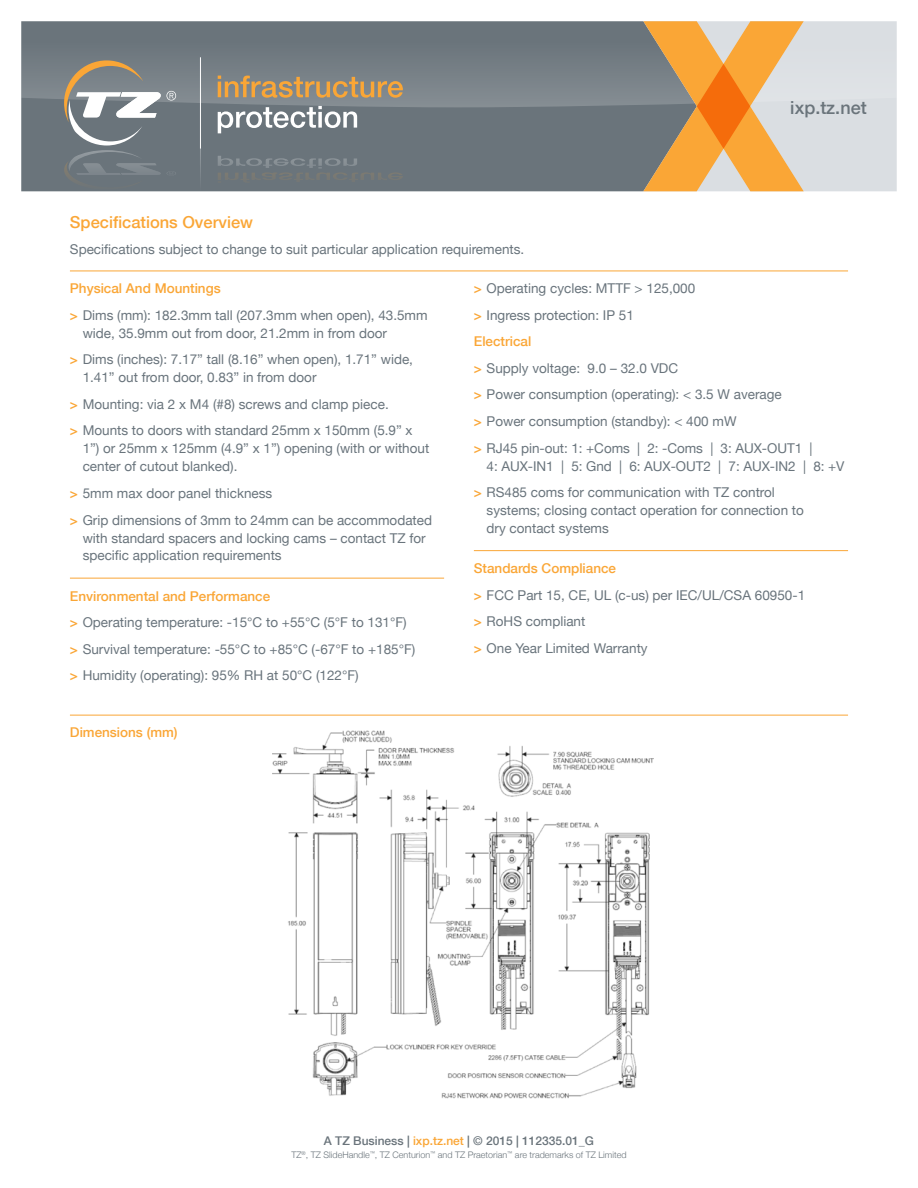
<style>
.page{position:relative;width:918px;height:1188px;background:#fff}
.page>*{position:absolute;margin:0;border:0;box-sizing:border-box;transform-origin:0 0}
.t1{font:500 18px "Helvetica Neue";color:#6a747b}
.t2{font:500 16.5px "Helvetica Neue";color:#faa636}
.t3{font:13.5px/18px "Helvetica Neue";color:#69747c}
.t4{font:500 13.5px "Helvetica Neue";color:#faa636}
.t5{font:500 12px "Helvetica Neue";color:#6a747b}
.t6{font:300 9px "Helvetica Neue";color:#6a747b}
.s1{font-weight:500;color:#faa636}
.s2{color:#faa636}
</style>
<div class="page">
<hr style="left:70px;top:271px;width:778px;height:1px;background:#faa636">
<img style="left:272px;top:730px;width:382px;height:369px">
<hr style="left:70px;top:578px;width:374px;height:1px;background:#faa636">
<hr style="left:474px;top:550px;width:374px;height:1px;background:#faa636">
<hr style="left:70px;top:715px;width:778px;height:1px;background:#faa636">
<div style="left:21px;top:107px;width:622px;height:84px;background:#6a747b"></div>
<svg style="left:21px;top:21px;width:622px;height:86px;background:#737c82"></svg>
<hr style="left:200px;top:57px;width:1px;height:92px;background:#fff">
<svg style="left:218px;top:76px;width:185px;height:22px;background:#a9906d"></svg>
<svg style="left:218px;top:106px;width:139px;height:27px"></svg>
<svg style="left:643px;top:21px;width:254px;height:170px;background:#dabc96"></svg>
<hr style="left:200px;top:149px;width:1px;height:42px;background:#fff">
<svg style="left:64px;top:60px;width:112px;height:130px;background:#868b8c"></svg>
<svg style="left:218px;top:156px;width:185px;height:27px;background:#6f777c"></svg>
<p class="t2" style="left:70px;top:209px;width:185px">Specifications Overview</p>
<p class="t3" style="left:70px;top:241px;width:456px">Specifications subject to change to suit particular application requirements.</p>
<p class="t1" style="left:790px;top:93px;width:78px">ixp.tz.net</p>
<p class="t4" style="left:70px;top:278px;width:152px">Physical And Mountings</p>
<p class="t3" style="left:83px;top:307px;width:346px;text-indent:-13px"><span class="s1">&gt;</span> Dims (mm): 182.3mm tall (207.3mm when open), 43.5mm wide, 35.9mm out from door, 21.2mm in from door</p>
<p class="t3" style="left:83px;top:351px;width:332px;text-indent:-13px"><span class="s1">&gt;</span> Dims (inches): 7.17” tall (8.16” when open), 1.71” wide,<br>1.41” out from door, 0.83” in from door</p>
<p class="t3" style="left:70px;top:396px;width:320px"><span class="s1">&gt;</span> Mounting: via 2 x M4 (#8) screws and clamp piece.</p>
<p class="t3" style="left:83px;top:422px;width:348px;text-indent:-13px"><span class="s1">&gt;</span> Mounts to doors with standard 25mm x 150mm (5.9” x<br>1”) or 25mm x 125mm (4.9” x 1”) opening (with or without center of cutout blanked).</p>
<p class="t3" style="left:70px;top:485px;width:204px"><span class="s1">&gt;</span> 5mm max door panel thickness</p>
<p class="t3" style="left:83px;top:511px;width:351px;text-indent:-13px"><span class="s1">&gt;</span> Grip dimensions of 3mm to 24mm can be accommodated with standard spacers and locking cams – contact TZ for specific application requirements</p>
<p class="t4" style="left:70px;top:585px;width:202px">Environmental and Performance</p>
<p class="t3" style="left:70px;top:614px;width:338px"><span class="s1">&gt;</span> Operating temperature: -15°C to +55°C (5°F to 131°F)</p>
<p class="t3" style="left:70px;top:641px;width:347px"><span class="s1">&gt;</span> Survival temperature: -55°C to +85°C (-67°F to +185°F)</p>
<p class="t3" style="left:70px;top:667px;width:290px"><span class="s1">&gt;</span> Humidity (operating): 95% RH at 50°C (122°F)</p>
<p class="t4" style="left:70px;top:721px;width:109px">Dimensions (mm)</p>
<p class="t3" style="left:474px;top:280px;width:223px"><span class="s1">&gt;</span> Operating cycles: MTTF &gt; 125,000</p>
<p class="t3" style="left:474px;top:307px;width:162px"><span class="s1">&gt;</span> Ingress protection: IP 51</p>
<p class="t4" style="left:474px;top:331px;width:59px">Electrical</p>
<p class="t3" style="left:474px;top:360px;width:206px"><span class="s1">&gt;</span> Supply voltage: 9.0 – 32.0 VDC</p>
<p class="t3" style="left:474px;top:386px;width:309px"><span class="s1">&gt;</span> Power consumption (operating): &lt; 3.5 W average</p>
<p class="t3" style="left:474px;top:413px;width:264px"><span class="s1">&gt;</span> Power consumption (standby): &lt; 400 mW</p>
<p class="t3" style="left:487px;top:439px;width:359px;text-indent:-13px"><span class="s1">&gt;</span> RJ45 pin-out: 1: +Coms | 2: -Coms | 3: AUX-OUT1 |<br>4: AUX-IN1 | 5: Gnd | 6: AUX-OUT2 | 7: AUX-IN2 | 8: +V</p>
<p class="t3" style="left:487px;top:484px;width:319px;text-indent:-13px"><span class="s1">&gt;</span> RS485 coms for communication with TZ control systems; closing contact operation for connection to dry contact systems</p>
<p class="t4" style="left:474px;top:558px;width:144px">Standards Compliance</p>
<p class="t3" style="left:474px;top:587px;width:333px"><span class="s1">&gt;</span> FCC Part 15, CE, UL (c-us) per IEC/UL/CSA 60950-1</p>
<p class="t3" style="left:474px;top:613px;width:113px"><span class="s1">&gt;</span> RoHS compliant</p>
<p class="t3" style="left:474px;top:640px;width:175px"><span class="s1">&gt;</span> One Year Limited Warranty</p>
<p class="t5" style="left:324px;top:1131px;width:272px">A TZ Business | <span class="s2">ixp.tz.net</span> | © 2015 | 112335.01_G</p>
<p class="t6" style="left:291px;top:1148px;width:337px">TZ<sup>®</sup>, TZ SlideHandle<sup>™</sup>, TZ Centurion<sup>™</sup> and TZ Praetorian<sup>™</sup> are trademarks of TZ Limited</p>
</div>
